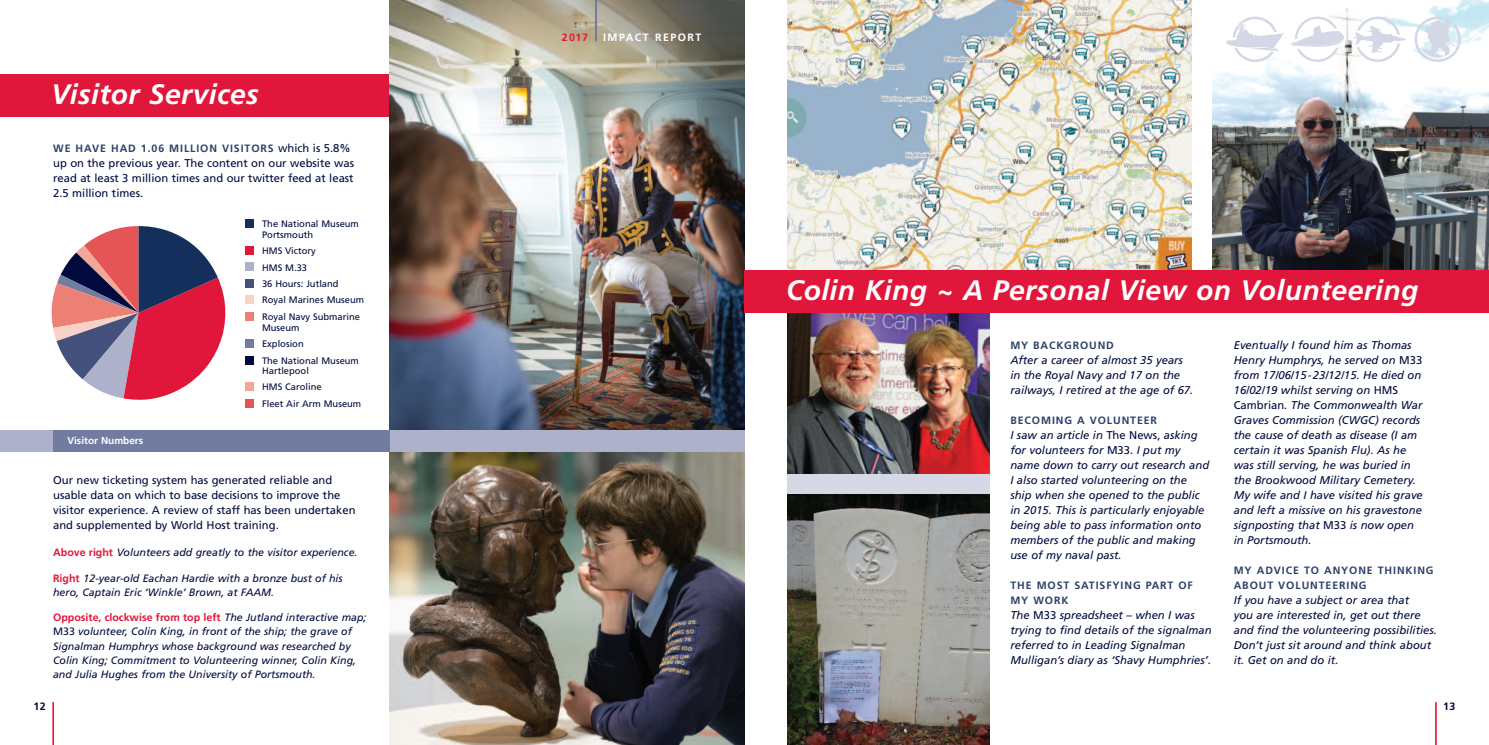
<style>
.page{position:relative;width:1489px;height:745px;background:#fff}
.page>*{position:absolute;margin:0;border:0;box-sizing:border-box;transform-origin:0 0}
.t1{font:italic 700 28.12px "Frutiger";letter-spacing:.015em;color:#fff}
.t2{font:italic 11.25px/15px "Frutiger";color:#000a3e}
.t3{font:11.25px/15px "Frutiger";color:#000a3e;text-align:justify}
.t4{font:italic 10.62px/14.1px "Frutiger";color:#000a3e}
.t5{font:700 10.62px/15px "Frutiger";letter-spacing:.085em;color:#2d406b}
.t6{font:700 10.62px "Frutiger";letter-spacing:.14em;color:#fff}
.t7{font:700 10.62px "Frutiger";color:#e0173b}
.t8{font:700 10.62px "Frutiger";color:#000a3e}
.t9{font:700 10px "Frutiger";color:#fff}
.t10{font:9.38px/16.5px "Frutiger";color:#000a3e}
.s1{font-weight:400;font-size:11.25px;color:#000a3e}
.s2{font-weight:700;font-style:normal;color:#e0173b}
.s3{font-style:normal}
</style>
<div class="page">
<div style="left:787px;top:310px;width:202px;height:315px;background:#d5d8e5"></div>
<img style="left:1212px;top:0;width:276px;height:269px">
<svg style="left:1353px;top:17px;width:52px;height:45px"></svg>
<svg style="left:1226px;top:17px;width:118px;height:45px"></svg>
<svg style="left:1411px;top:17px;width:49px;height:45px"></svg>
<div style="left:0;top:74px;width:744px;height:43px;background:#e0173b"></div>
<img style="left:390px;top:0;width:354px;height:429px">
<img style="left:390px;top:451px;width:354px;height:293px">
<div style="left:0;top:429px;width:744px;height:22px;background:#adb2ca"></div>
<div style="left:53px;top:429px;width:337px;height:22px;background:#717ca0"></div>
<hr style="left:595px;top:0;width:1px;height:41px;background:#657197">
<hr style="left:52px;top:701px;width:2px;height:43px;background:#e0173b">
<div style="left:245px;top:279px;width:9px;height:8px;background:#43517c"></div>
<div style="left:245px;top:262px;width:9px;height:9px;background:#adb2ca"></div>
<div style="left:245px;top:246px;width:9px;height:9px;background:#e0173b"></div>
<div style="left:245px;top:219px;width:9px;height:9px;background:#142f5c"></div>
<div style="left:245px;top:295px;width:9px;height:9px;background:#f9d1c6"></div>
<div style="left:245px;top:312px;width:9px;height:8px;background:#ec8075"></div>
<div style="left:245px;top:339px;width:9px;height:8px;background:#717ca0"></div>
<div style="left:245px;top:355px;width:9px;height:9px;background:#000a3e"></div>
<div style="left:245px;top:382px;width:9px;height:9px;background:#f3a799"></div>
<div style="left:245px;top:399px;width:9px;height:8px;background:#e65556"></div>
<img style="left:787px;top:0;width:404px;height:269px">
<img style="left:787px;top:494px;width:202px;height:250px">
<hr style="left:1434px;top:701px;width:2px;height:43px;background:#e0173b">
<img style="left:787px;top:312px;width:202px;height:161px">
<svg style="left:52px;top:226px;width:173px;height:173px"></svg>
<div style="left:744px;top:269px;width:744px;height:43px;background:#e0173b"></div>
<h1 class="t1" style="left:51px;top:83px;width:209px">Visitor Services</h1>
<p class="t5" style="left:53px;top:142px;width:299px">WE HAVE HAD 1.06 MILLION VISITORS <span class="s1">which is 5.8%</span></p>
<p class="t3" style="left:53px;top:157px;width:302px">up on the previous year. The content on our website was read at least 3 million times and our twitter feed at least 2.5 million times.</p>
<p class="t9" style="left:67px;top:435px;width:77px">Visitor Numbers</p>
<p class="t10" style="left:262px;top:219px;width:98px;line-height:10.4px">The National Museum<br>Portsmouth</p>
<p class="t10" style="left:262px;top:243px;width:104px">HMS Victory<br>HMS M.33<br>36 Hours: Jutland<br>Royal Marines Museum<br>Royal Navy Submarine</p>
<p class="t10" style="left:262px;top:319px;width:98px">Museum<br>Explosion<br>The National Museum</p>
<p class="t10" style="left:262px;top:363px;width:101px">Hartlepool<br>HMS Caroline<br>Fleet Air Arm Museum</p>
<p class="t3" style="left:53px;top:473px;width:304px;text-align:left">Our new ticketing system has generated reliable and usable data on which to base decisions to improve the visitor experience. A review of staff has been undertaken and supplemented by World Host training.</p>
<p class="t4" style="left:53px;top:546px;width:306px"><span class="s2">Above right</span> Volunteers add greatly to the visitor experience.</p>
<p class="t4" style="left:53px;top:571px;width:291px"><span class="s2">Right</span> 12-year-old Eachan Hardie with a bronze bust of his hero, Captain Eric ‘Winkle’ Brown, at FAAM.</p>
<p class="t4" style="left:53px;top:611px;width:315px"><span class="s2">Opposite, clockwise from top left</span> The Jutland interactive map; <span class="s3">M33</span> volunteer, Colin King, in front of the ship; the grave of Signalman Humphrys whose background was researched by Colin King; Commitment to Volunteering winner, Colin King, and Julia Hughes from the University of Portsmouth.</p>
<p class="t8" style="left:33px;top:701px;width:14px">12</p>
<p class="t7" style="left:562px;top:33px;width:28px">2017</p>
<p class="t6" style="left:603px;top:33px;width:100px">IMPACT REPORT</p>
<h1 class="t1" style="left:786px;top:278px;width:634px">Colin King ~ A Personal View on Volunteering</h1>
<p class="t5" style="left:1010px;top:338px;width:105px">MY BACKGROUND</p>
<p class="t2" style="left:1010px;top:353px;width:184px">After a career of almost 35 years in the Royal Navy and 17 on the railways, I retired at the age of 67.</p>
<p class="t5" style="left:1010px;top:413px;width:148px">BECOMING A VOLUNTEER</p>
<p class="t2" style="left:1010px;top:428px;width:200px">I saw an article in <span class="s3">The News,</span> asking for volunteers for <span class="s3">M33.</span> I put my name down to carry out research and<br>I also started volunteering on the ship when she opened to the public in 2015. This is particularly enjoyable being able to pass information onto members of the public and making use of my naval past.</p>
<p class="t5" style="left:1010px;top:578px;width:184px">THE MOST SATISFYING PART OF<br>MY WORK</p>
<p class="t2" style="left:1010px;top:608px;width:203px">The <span class="s3">M33</span> spreadsheet – when I was trying to find details of the signalman referred to in Leading Signalman Mulligan’s diary as ‘Shavy Humphries’.</p>
<p class="t2" style="left:1233px;top:338px;width:191px">Eventually I found him as Thomas<br>Henry Humphrys, he served on <span class="s3">M33 </span>from 17/06/15-23/12/15. He died on<br>16/02/19 whilst serving on <span class="s3">HMS<br>Cambrian</span>. The Commonwealth War<br>Graves Commission (CWGC) records the cause of death as disease (I am certain it was Spanish Flu). As he was still serving, he was buried in the Brookwood Military Cemetery.<br>My wife and I have visited his grave and left a missive on his gravestone signposting that <span class="s3">M33</span> is now open in Portsmouth.</p>
<p class="t5" style="left:1233px;top:563px;width:201px">MY ADVICE TO ANYONE THINKING<br>ABOUT VOLUNTEERING</p>
<p class="t2" style="left:1233px;top:593px;width:205px">If you have a subject or area that<br>you are interested in, get out there and find the volunteering possibilities.<br>Don’t just sit around and think about it. Get on and do it.</p>
<p class="t8" style="left:1442px;top:701px;width:14px">13</p>
</div>
